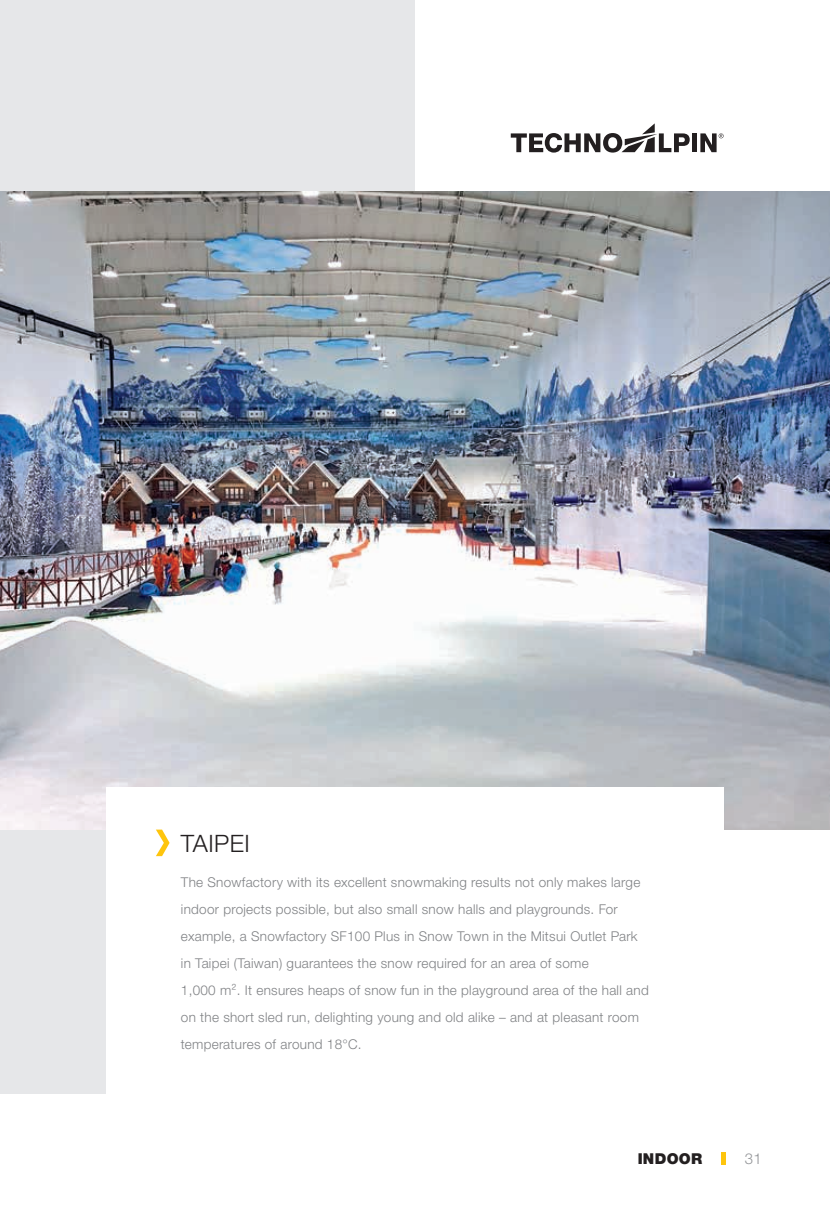
<style>
.page{position:relative;width:830px;height:1221px;background:#fff}
.page>*{position:absolute;margin:0;border:0;box-sizing:border-box;transform-origin:0 0}
.t1{font:300 24px "Helvetica Neue LTW1 G";letter-spacing:.02em;color:#231f20}
.t2{font:900 15px "Helvetica Neue LTW1 G";letter-spacing:.02em;color:#231f20}
.t3{font:300 15px "Helvetica Neue LTW1 G";color:#939598}
.t4{font:300 13.5px/27px "Helvetica Neue LTW1 G";letter-spacing:.02em;color:#808285}
</style>
<div class="page">
<div style="left:0;top:0;width:415px;height:1093px;background:#e6e7e9"></div>
<img style="left:0;top:191px;width:829px;height:638px">
<div style="left:691px;top:133px;width:5px;height:19px;background:#231f20"></div>
<svg style="left:700px;top:133px;width:23px;height:19px"></svg>
<svg style="left:510px;top:123px;width:179px;height:30px"></svg>
<div style="left:106px;top:787px;width:617px;height:402px;background:#fff"></div>
<svg style="left:156px;top:829px;width:13px;height:27px"></svg>
<hr style="left:721px;top:1151px;width:4px;height:13px;background:#fec50d">
<h1 class="t1" style="left:181px;top:828px;width:70px">TAIPEI</h1>
<p class="t4" style="left:181px;top:868px;width:469px">The Snowfactory with its excellent snowmaking results not only makes large indoor projects possible, but also small snow halls and playgrounds. For example, a Snowfactory SF100 Plus in Snow Town in the Mitsui Outlet Park in Taipei (Taiwan) guarantees the snow required for an area of some<br>1,000 m². It ensures heaps of snow fun in the playground area of the hall and on the short sled run, delighting young and old alike – and at pleasant room temperatures of around 18°C.</p>
<p class="t2" style="left:637px;top:1149px;width:66px">INDOOR</p>
<p class="t3" style="left:744px;top:1148px;width:18px">31</p>
</div>
